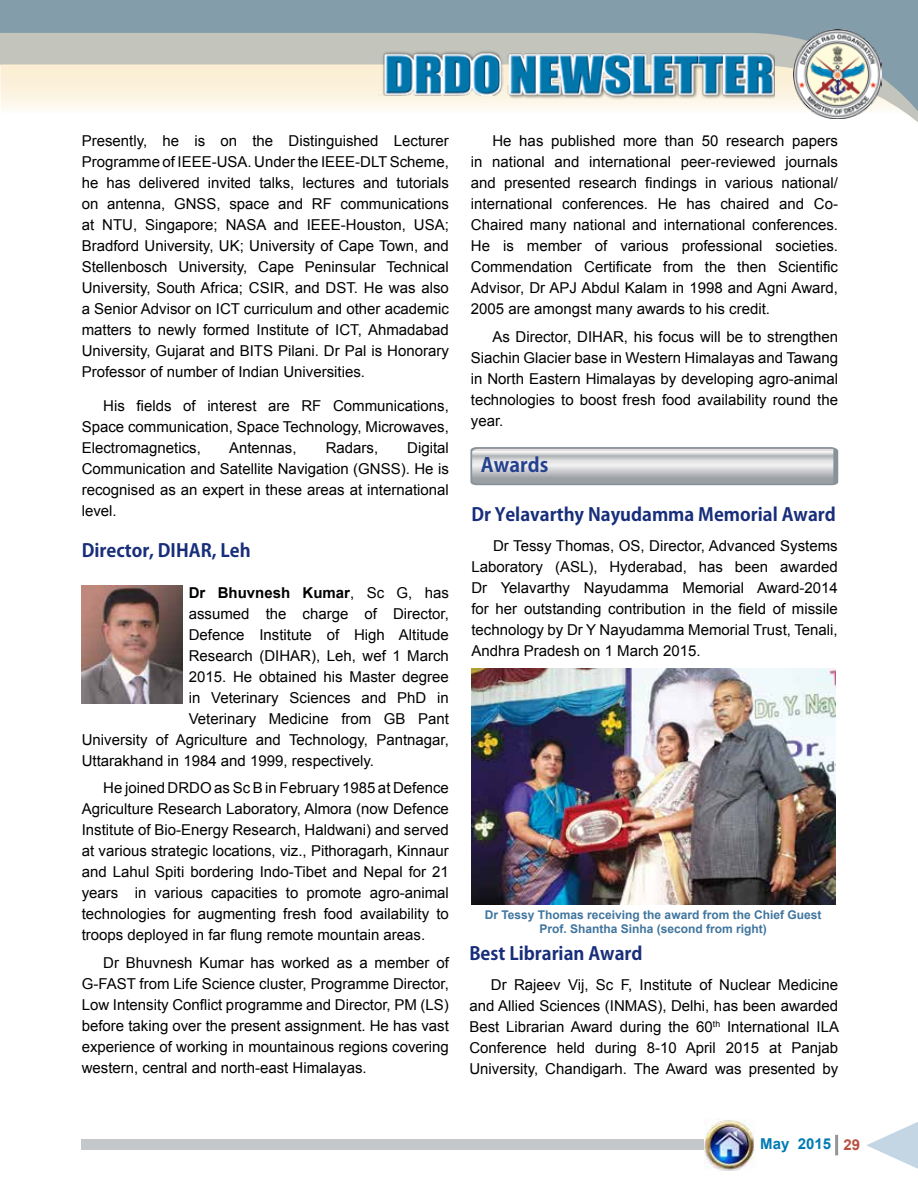
<style>
.page{position:relative;width:918px;height:1188px;background:#fff}
.page>*{position:absolute;margin:0;border:0;box-sizing:border-box;transform-origin:0 0}
.t1{font:700 19.5px "Koz Go Pro";color:#25408f}
.t2{font:700 18px "Koz Go Pro";color:#182e7a}
.t3{font:15px/21px "Arial";color:#000;text-align:justify}
.t4{font:700 15px "Arial";color:#000}
.t5{font:700 15px "Arial";color:#007bb3}
.t6{font:700 12px/14.2px "Arial";color:#40759d;text-align:center}
.s1{font-weight:400}
.s2{color:#b7513f}
</style>
<div class="page">
<hr style="left:835px;top:1135px;width:3px;height:20px;background:#939598">
<div style="left:81px;top:1139px;width:675px;height:11px;background:#c4c8cb"></div>
<svg style="left:866px;top:1122px;width:52px;height:47px"></svg>
<svg style="left:1px;top:0;width:917px;height:122px"></svg>
<svg style="left:0;top:0;width:1px;height:95px"></svg>
<img style="left:379px;top:50px;width:396px;height:49px">
<img style="left:793px;top:29px;width:89px;height:89px">
<img style="left:704px;top:1120px;width:52px;height:51px">
<img style="left:82px;top:585px;width:100px;height:118px">
<svg style="left:470px;top:447px;width:368px;height:38px;background:#c3c5c8"></svg>
<img style="left:471px;top:669px;width:364px;height:235px">
<p class="t3" style="left:82px;top:130px;width:369px">Presently, he is on the Distinguished Lecturer Programme of IEEE-USA. Under the IEEE-DLT Scheme, he has delivered invited talks, lectures and tutorials on antenna, GNSS, space and RF communications at NTU, Singapore; NASA and IEEE-Houston, USA; Bradford University, UK; University of Cape Town, and Stellenbosch University, Cape Peninsular Technical University, South Africa; CSIR, and DST. He was also a Senior Advisor on ICT curriculum and other academic matters to newly formed Institute of ICT, Ahmadabad University, Gujarat and BITS Pilani. Dr Pal is Honorary Professor of number of Indian Universities.</p>
<p class="t3" style="left:82px;top:396px;width:369px;text-indent:22px">His fields of interest are RF Communications, Space communication, Space Technology, Microwaves, Electromagnetics,</p>
<p class="t3" style="left:82px;top:438px;width:369px;text-indent:326px">Digital Communication and Satellite Navigation (GNSS). He is recognised as an expert in these areas at international level.</p>
<p class="t2" style="left:82px;top:538px;width:171px">Director, DIHAR, Leh</p>
<p class="t4" style="left:189px;top:582px;width:262px">Dr Bhuvnesh Kumar<span class="s1">, Sc G, has</span></p>
<p class="t3" style="left:189px;top:603px;width:262px">assumed the charge of Director,</p>
<p class="t3" style="left:189px;top:624px;width:262px">Defence Institute of High Altitude</p>
<p class="t3" style="left:189px;top:645px;width:262px">Research (DIHAR), Leh, wef 1 March</p>
<p class="t3" style="left:189px;top:666px;width:262px">2015. He obtained his Master degree</p>
<p class="t3" style="left:189px;top:687px;width:262px">in Veterinary Sciences and PhD in</p>
<p class="t3" style="left:189px;top:708px;width:262px">Veterinary Medicine from GB Pant</p>
<p class="t3" style="left:82px;top:729px;width:369px">University of Agriculture and Technology, Pantnagar,</p>
<p class="t3" style="left:82px;top:750px;width:294px">Uttarakhand in 1984 and 1999, respectively.</p>
<p class="t3" style="left:82px;top:778px;width:369px;text-indent:22px">He joined DRDO as Sc B in February 1985 at Defence Agriculture Research Laboratory, Almora (now Defence Institute of Bio-Energy Research, Haldwani) and served at various strategic locations, viz., Pithoragarh, Kinnaur and Lahul Spiti bordering Indo-Tibet and Nepal for 21 years in various capacities to promote agro-animal technologies for augmenting fresh food availability to troops deployed in far flung remote mountain areas.</p>
<p class="t3" style="left:82px;top:952px;width:369px;text-indent:22px">Dr Bhuvnesh Kumar has worked as a member of G-FAST from Life Science cluster, Programme Director, Low Intensity Conflict programme and Director, PM (LS) before taking over the present assignment. He has vast experience of working in mountainous regions covering western, central and north-east Himalayas.</p>
<p class="t3" style="left:229px;top:438px;width:69px">Antennas,</p>
<p class="t3" style="left:326px;top:438px;width:54px">Radars,</p>
<p class="t3" style="left:471px;top:130px;width:369px;text-indent:22px">He has published more than 50 research papers in national and international peer-reviewed journals and presented research findings in various national/ international conferences. He has chaired and Co-Chaired many national and international conferences.<br>He is member of various professional societies.<br>Commendation Certificate from the then Scientific Advisor, Dr APJ Abdul Kalam in 1998 and Agni Award, 2005 are amongst many awards to his credit.</p>
<p class="t3" style="left:471px;top:326px;width:369px;text-indent:22px">As Director, DIHAR, his focus will be to strengthen Siachin Glacier base in Western Himalayas and Tawang in North Eastern Himalayas by developing agro-animal technologies to boost fresh food availability round the year.</p>
<h1 class="t1" style="left:481px;top:452px;width:69px">Awards</h1>
<p class="t2" style="left:471px;top:503px;width:366px">Dr Yelavarthy Nayudamma Memorial Award</p>
<p class="t3" style="left:471px;top:535px;width:368px;text-indent:22px">Dr Tessy Thomas, OS, Director, Advanced Systems Laboratory (ASL), Hyderabad, has been awarded Dr Yelavarthy Nayudamma Memorial Award-2014 for her outstanding contribution in the field of missile technology by Dr Y Nayudamma Memorial Trust, Tenali, Andhra Pradesh on 1 March 2015.</p>
<p class="t6" style="left:485px;top:908px;width:338px">Dr Tessy Thomas receiving the award from the Chief Guest<br>Prof. Shantha Sinha (second from right)</p>
<p class="t2" style="left:469px;top:942px;width:175px">Best Librarian Award</p>
<p class="t3" style="left:469px;top:974px;width:371px;text-indent:22px">Dr Rajeev Vij, Sc F, Institute of Nuclear Medicine and Allied Sciences (INMAS), Delhi, has been awarded Best Librarian Award during the 60<sup>th</sup> International ILA Conference held during 8-10 April 2015 at Panjab University, Chandigarh. The Award was presented by</p>
<p class="t5" style="left:760px;top:1134px;width:102px">May 2015 <span class="s2">29</span></p>
</div>
